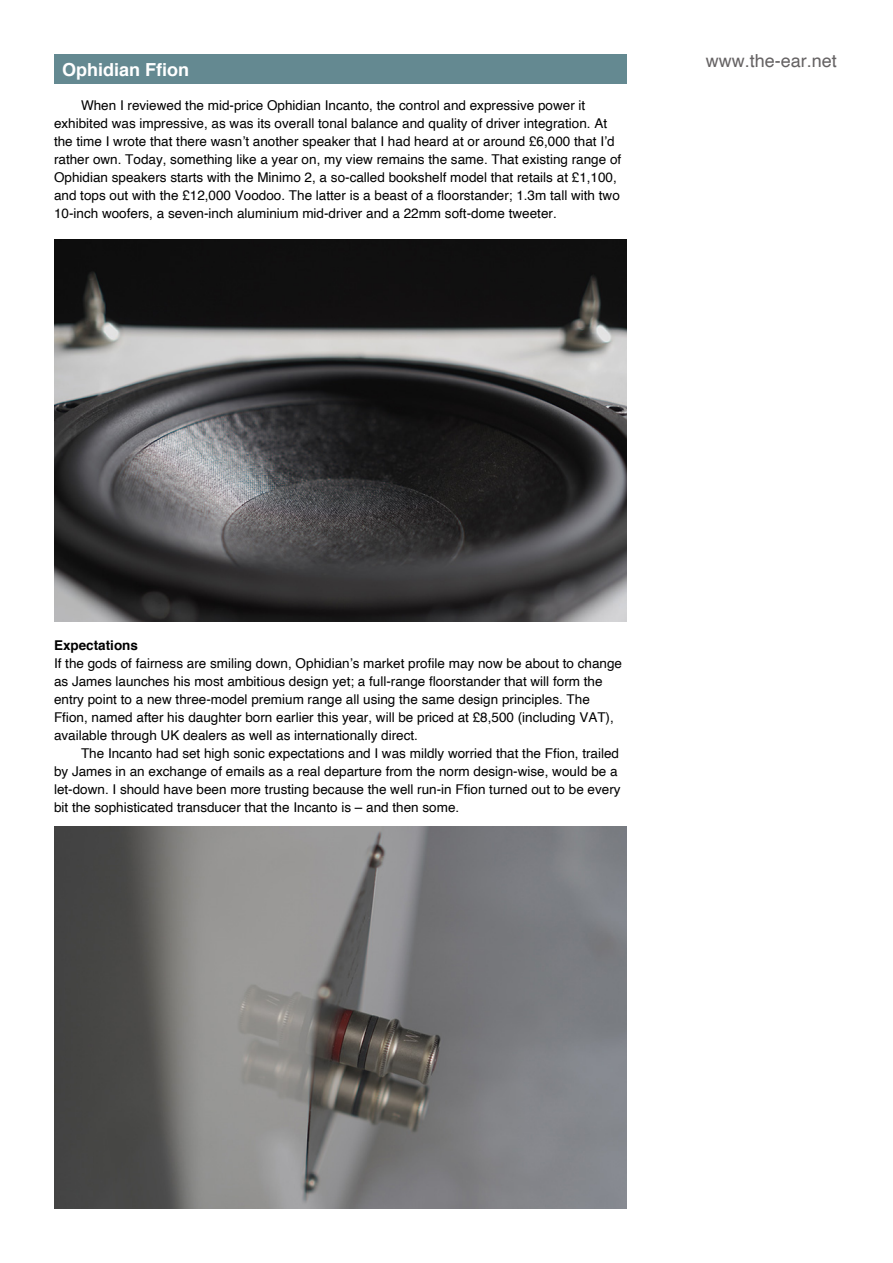
<style>
.page{position:relative;width:893px;height:1263px;background:#fff}
.page>*{position:absolute;margin:0;border:0;box-sizing:border-box;transform-origin:0 0}
.t1{font:18px "Helvetica";color:#656263}
.t2{font:700 18px "Helvetica";color:#fff}
.t3{font:13.5px/18px "Helvetica";color:#000}
.t4{font:700 13.5px "Helvetica";color:#000}
</style>
<div class="page">
<img style="left:54px;top:239px;width:572px;height:383px">
<div style="left:54px;top:54px;width:573px;height:30px;background:#648991"></div>
<img style="left:54px;top:826px;width:573px;height:382px">
<h1 class="t2" style="left:62px;top:62px;width:128px">Ophidian Ffion</h1>
<p class="t3" style="left:54px;top:97px;width:569px;text-indent:27px">When I reviewed the mid-price Ophidian Incanto, the control and expressive power it exhibited was impressive, as was its overall tonal balance and quality of driver integration. At the time I wrote that there wasn’t another speaker that I had heard at or around £6,000 that I’d rather own. Today, something like a year on, my view remains the same. That existing range of Ophidian speakers starts with the Minimo 2, a so-called bookshelf model that retails at £1,100, and tops out with the £12,000 Voodoo. The latter is a beast of a floorstander; 1.3m tall with two 10-inch woofers, a seven-inch aluminium mid-driver and a 22mm soft-dome tweeter.</p>
<h1 class="t1" style="left:706px;top:53px;width:133px">www.the-ear.net</h1>
<p class="t4" style="left:54px;top:639px;width:86px">Expectations</p>
<p class="t3" style="left:54px;top:655px;width:570px">If the gods of fairness are smiling down, Ophidian’s market profile may now be about to change as James launches his most ambitious design yet; a full-range floorstander that will form the entry point to a new three-model premium range all using the same design principles. The Ffion, named after his daughter born earlier this year, will be priced at £8,500 (including VAT), available through UK dealers as well as internationally direct.</p>
<p class="t3" style="left:54px;top:745px;width:568px;text-indent:27px">The Incanto had set high sonic expectations and I was mildly worried that the Ffion, trailed by James in an exchange of emails as a real departure from the norm design-wise, would be a let-down. I should have been more trusting because the well run-in Ffion turned out to be every bit the sophisticated transducer that the Incanto is – and then some.</p>
</div>
